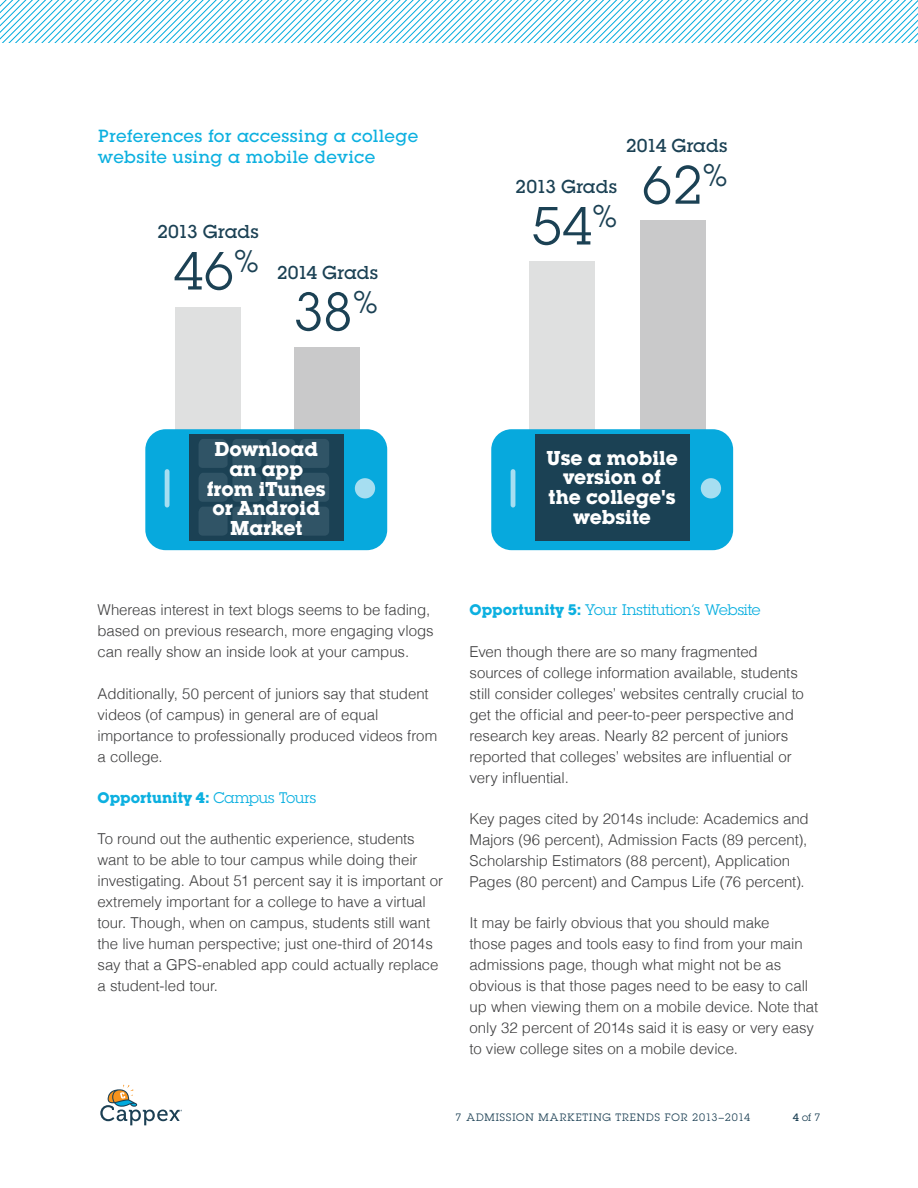
<style>
.page{position:relative;width:918px;height:1188px;background:#fff}
.page>*{position:absolute;margin:0;border:0;box-sizing:border-box;transform-origin:0 0}
.t1{font:52.5px "Lubalin Graph Std";color:#1b4154}
.t2{font:700 19.65px/19.6px "Lubalin Graph Std";color:#fff;text-align:center}
.t3{font:500 18.3px "Lubalin Graph Std";color:#1b4154}
.t4{font:500 17.25px/21px "Lubalin Graph Std";letter-spacing:.015em;color:#0cb0e0}
.t5{font:300 15px/21px "Helvetica";letter-spacing:-.005em;color:#3e3e3f}
.t6{font:15px "Lubalin Graph Std";letter-spacing:-.01em;color:#0cb0e0}
.t7{font:700 15px "Lubalin Graph Std";letter-spacing:.01em;color:#0cb0e0}
.t8{font:10.5px "Lubalin Graph Std";letter-spacing:.095em;color:#1c4054}
.s1{font-weight:400;font-size:52.5px}
.s2{font-weight:400}
.s3{font-weight:700}
.s4{font-weight:500}
</style>
<div class="page">
<svg style="left:100px;top:1085px;width:82px;height:40px"></svg>
<svg style="left:0;top:0;width:918px;height:42px"></svg>
<div style="left:294px;top:348px;width:66px;height:201px;background:#c9c9ca"></div>
<div style="left:640px;top:220px;width:66px;height:329px;background:#c9c9ca"></div>
<div style="left:175px;top:307px;width:66px;height:243px;background:#dfe0e0"></div>
<div style="left:529px;top:261px;width:66px;height:289px;background:#dfe0e0"></div>
<div style="left:145px;top:429px;width:242px;height:121px;background:#07a9dd;border-radius:20px"></div>
<div style="left:165px;top:469px;width:5px;height:38px;background:#a6def1;border-radius:3px"></div>
<div style="left:355px;top:478px;width:20px;height:20px;background:#a6def1;border-radius:50%"></div>
<div style="left:189px;top:434px;width:155px;height:107px;background:#1b4154"></div>
<svg style="left:199px;top:439px;width:62px;height:97px"></svg>
<div style="left:232px;top:439px;width:29px;height:29px;background:#305466;border-radius:5px"></div>
<div style="left:266px;top:507px;width:29px;height:29px;background:#305466;border-radius:5px"></div>
<div style="left:266px;top:473px;width:29px;height:29px;background:#305466;border-radius:5px"></div>
<div style="left:266px;top:439px;width:29px;height:29px;background:#305466;border-radius:5px"></div>
<div style="left:300px;top:507px;width:29px;height:29px;background:#305466;border-radius:5px"></div>
<svg style="left:300px;top:473px;width:29px;height:29px"></svg>
<div style="left:300px;top:439px;width:29px;height:29px;background:#305466;border-radius:5px"></div>
<div style="left:491px;top:429px;width:242px;height:121px;background:#07a9dd;border-radius:20px"></div>
<hr style="left:511px;top:469px;width:4px;height:38px;background:#a6def1;border-radius:3px">
<div style="left:701px;top:478px;width:20px;height:20px;background:#a6def1;border-radius:50%"></div>
<div style="left:535px;top:434px;width:155px;height:107px;background:#1b4154"></div>
<p class="t4" style="left:98px;top:125px;width:321px">Preferences for accessing a college website using a mobile device</p>
<p class="t3" style="left:157px;top:220px;width:103px">2013 Grads</p>
<p class="t3" style="left:173px;top:261px;width:207px"><span class="s1">46</span><sup>%</sup> 2014 Grads</p>
<p class="t1" style="left:293px;top:279px;width:86px">38<sup>%</sup></p>
<p class="t3" style="left:516px;top:175px;width:103px">2013 Grads</p>
<p class="t1" style="left:532px;top:193px;width:87px">54<sup>%</sup></p>
<p class="t3" style="left:626px;top:134px;width:103px">2014 Grads</p>
<p class="t1" style="left:642px;top:152px;width:87px">62<sup>%</sup></p>
<p class="t2" style="left:207px;top:439px;width:121px">Download an app from iTunes or Android<br>Market</p>
<p class="t2" style="left:547px;top:448px;width:133px">Use a mobile version of the college's website</p>
<p class="t5" style="left:98px;top:599px;width:338px">Whereas interest in text blogs seems to be fading, based on previous research, more engaging vlogs can really show an inside look at your campus.</p>
<p class="t5" style="left:98px;top:682px;width:341px">Additionally, 50 percent of juniors say that student videos (of campus) in general are of equal importance to professionally produced videos from a college.</p>
<p class="t7" style="left:98px;top:788px;width:220px">Opportunity 4: <span class="s2">Campus Tours</span></p>
<p class="t5" style="left:98px;top:827px;width:347px">To round out the authentic experience, students want to be able to tour campus while doing their investigating. About 51 percent say it is important or extremely important for a college to have a virtual tour. Though, when on campus, students still want the live human perspective; just one-third of 2014s say that a GPS-enabled app could actually replace a student-led tour.</p>
<p class="t6" style="left:470px;top:601px;width:293px"><span class="s3">Opportunity 5:</span> Your Institution’s Website</p>
<p class="t5" style="left:470px;top:640px;width:336px">Even though there are so many fragmented sources of college information available, students still consider colleges’ websites centrally crucial to get the official and peer-to-peer perspective and research key areas. Nearly 82 percent of juniors reported that colleges’ websites are influential or very influential.</p>
<p class="t5" style="left:470px;top:807px;width:341px">Key pages cited by 2014s include: Academics and Majors (96 percent), Admission Facts (89 percent), Scholarship Estimators (88 percent), Application Pages (80 percent) and Campus Life (76 percent).</p>
<p class="t5" style="left:470px;top:912px;width:350px">It may be fairly obvious that you should make<br>those pages and tools easy to find from your main admissions page, though what might not be as obvious is that those pages need to be easy to call up when viewing them on a mobile device. Note that only 32 percent of 2014s said it is easy or very easy to view college sites on a mobile device.</p>
<p class="t8" style="left:456px;top:1111px;width:296px">7 ADMISSION MARKETING TRENDS FOR 2013–2014</p>
<p class="t8" style="left:793px;top:1111px;width:29px"><span class="s4">4</span> of 7</p>
</div>
